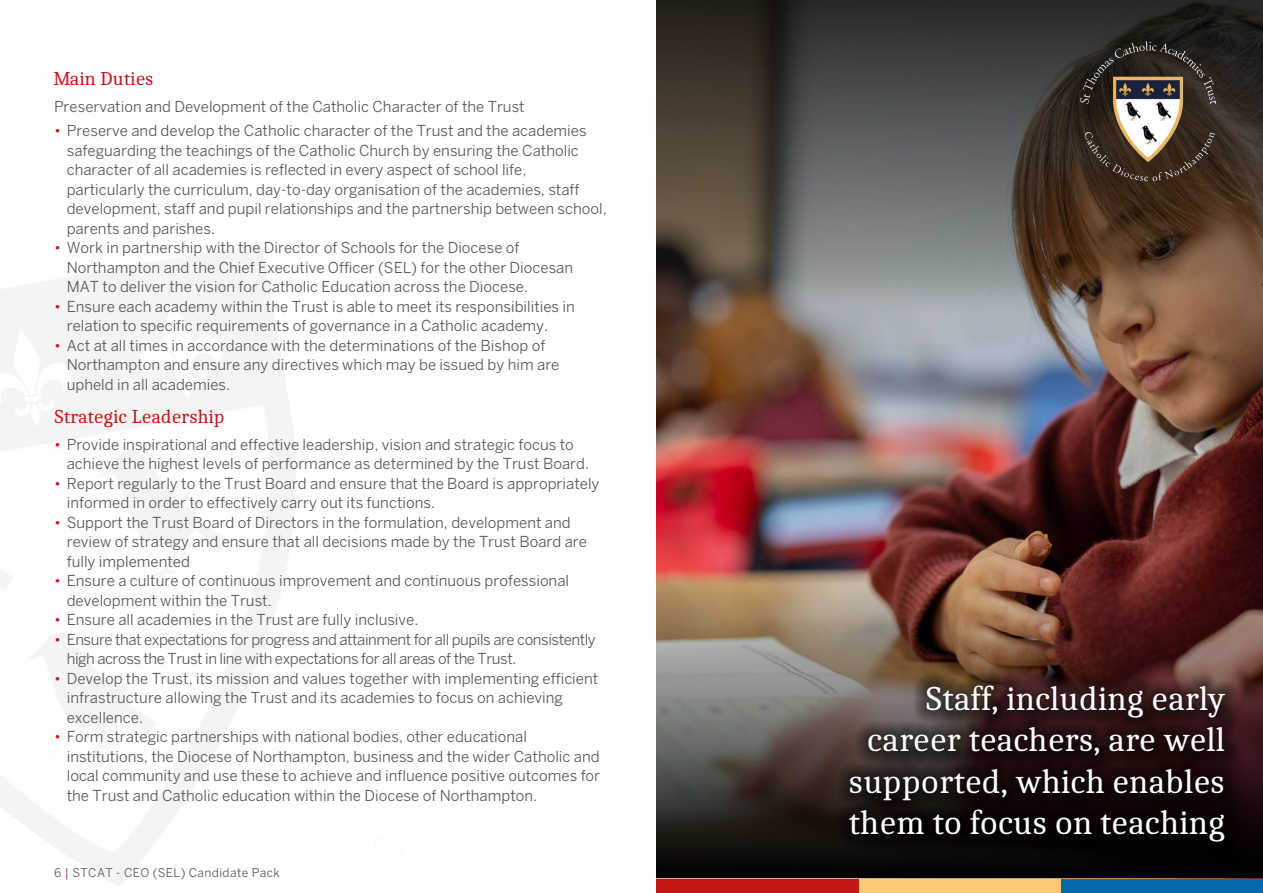
<style>
.page{position:relative;width:1263px;height:893px;background:#fff}
.page>*{position:absolute;margin:0;border:0;box-sizing:border-box;transform-origin:0 0}
.t1{font:34.5px/41.4px "Caladea";color:#fff;text-align:right}
.t2{font:19.5px "Caladea";color:#c61618}
.t3{font:15px/19.5px "Benton Sans";color:#575756}
.t4{font:15px/19.5px "Benton Sans";letter-spacing:-.03em;color:#575756}
.t5{font:12px "Benton Sans";letter-spacing:.03em;color:#575756}
.s1{color:#c61618}
</style>
<div class="page">
<div style="left:656px;top:872px;width:203px;height:21px;background:#c61618"></div>
<div style="left:859px;top:872px;width:202px;height:21px;background:#fdcb76"></div>
<div style="left:1061px;top:872px;width:202px;height:21px;background:#006aad"></div>
<img style="left:656px;top:402px;width:607px;height:176px">
<svg style="left:656px;top:0;width:607px;height:402px;background:#5f554e"></svg>
<img style="left:656px;top:578px;width:607px;height:300px">
<img style="left:1080px;top:41px;width:135px;height:144px">
<div style="left:854px;top:689px;width:395px;height:178px;background:#000;opacity:.75"></div>
<svg style="left:835px;top:671px;width:404px;height:185px;background:#251715"></svg>
<h2 class="t2" style="left:54px;top:67px;width:101px">Main Duties</h2>
<p class="t3" style="left:54px;top:97px;width:472px">Preservation and Development of the Catholic Character of the Trust</p>
<p class="t3" style="left:67px;top:121px;width:541px;text-indent:-13px"><span class="s1">•</span> Preserve and develop the Catholic character of the Trust and the academies safeguarding the teachings of the Catholic Church by ensuring the Catholic character of all academies is reflected in every aspect of school life, particularly the curriculum, day-to-day organisation of the academies, staff development, staff and pupil relationships and the partnership between school, parents and parishes.</p>
<p class="t3" style="left:67px;top:238px;width:508px;text-indent:-13px"><span class="s1">•</span> Work in partnership with the Director of Schools for the Diocese of<br>Northampton and the Chief Executive Officer (SEL) for the other Diocesan<br>MAT to deliver the vision for Catholic Education across the Diocese.</p>
<p class="t3" style="left:67px;top:296px;width:510px;text-indent:-13px"><span class="s1">•</span> Ensure each academy within the Trust is able to meet its responsibilities in relation to specific requirements of governance in a Catholic academy.</p>
<p class="t3" style="left:67px;top:335px;width:494px;text-indent:-13px"><span class="s1">•</span> Act at all times in accordance with the determinations of the Bishop of<br>Northampton and ensure any directives which may be issued by him are upheld in all academies.</p>
<h2 class="t2" style="left:54px;top:405px;width:172px">Strategic Leadership</h2>
<p class="t3" style="left:67px;top:434px;width:524px;text-indent:-13px"><span class="s1">•</span> Provide inspirational and effective leadership, vision and strategic focus to achieve the highest levels of performance as determined by the Trust Board.</p>
<p class="t3" style="left:67px;top:473px;width:534px;text-indent:-13px"><span class="s1">•</span> Report regularly to the Trust Board and ensure that the Board is appropriately informed in order to effectively carry out its functions.</p>
<p class="t3" style="left:67px;top:512px;width:522px;text-indent:-13px"><span class="s1">•</span> Support the Trust Board of Directors in the formulation, development and review of strategy and ensure that all decisions made by the Trust Board are fully implemented</p>
<p class="t3" style="left:67px;top:571px;width:504px;text-indent:-13px"><span class="s1">•</span> Ensure a culture of continuous improvement and continuous professional development within the Trust.</p>
<p class="t3" style="left:54px;top:610px;width:366px"><span class="s1">•</span> Ensure all academies in the Trust are fully inclusive.</p>
<p class="t4" style="left:67px;top:629px;width:530px;text-indent:-13px"><span class="s1">•</span> Ensure that expectations for progress and attainment for all pupils are consistently high across the Trust in line with expectations for all areas of the Trust.</p>
<p class="t3" style="left:67px;top:668px;width:533px;text-indent:-13px"><span class="s1">•</span> Develop the Trust, its mission and values together with implementing efficient infrastructure allowing the Trust and its academies to focus on achieving excellence.</p>
<p class="t3" style="left:67px;top:727px;width:535px;text-indent:-13px"><span class="s1">•</span> Form strategic partnerships with national bodies, other educational institutions, the Diocese of Northampton, business and the wider Catholic and local community and use these to achieve and influence positive outcomes for the Trust and Catholic education within the Diocese of Northampton.</p>
<p class="t5" style="left:54px;top:865px;width:227px">6 <span class="s1">|</span> STCAT - CEO (SEL) Candidate Pack</p>
<h1 class="t1" style="left:848px;top:677px;width:378px">Staff, including early career teachers, are well supported, which enables them to focus on teaching</h1>
</div>
